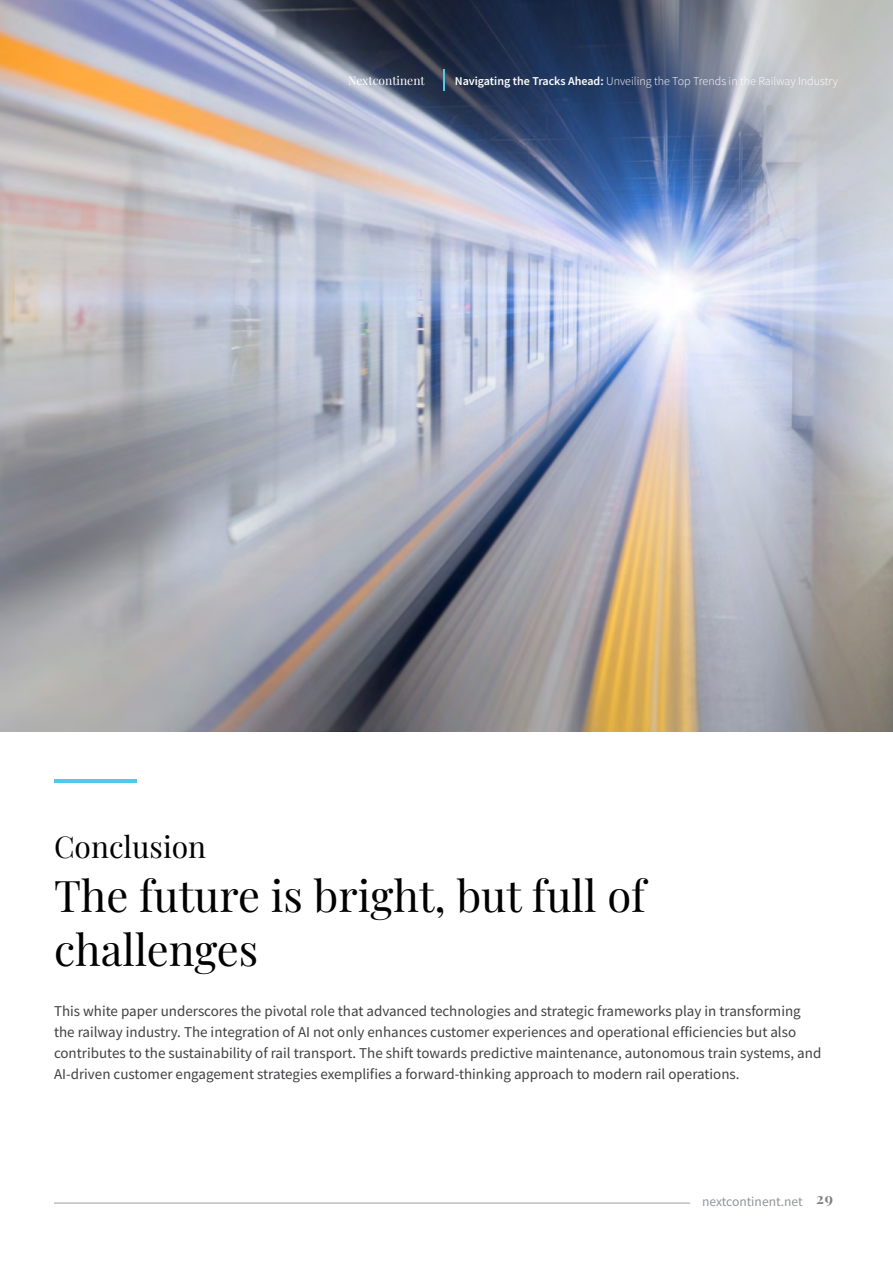
<style>
.page{position:relative;width:893px;height:1263px;background:#fff}
.page>*{position:absolute;margin:0;border:0;box-sizing:border-box;transform-origin:0 0}
.t1{font:43.5px/54px "Playfair Display";color:#000}
.t2{font:30px "Playfair Display";color:#000}
.t3{font:15px/21px "Mada";color:#414042}
.t4{font:13.5px "Mada";color:#939598}
.t5{font:300 12px "Mada";color:#fff}
.t6{font:12px "Playfair Display";color:#fff}
.s1{font-weight:600}
.s2{font-family:"Playfair Display";font-weight:700;font-size:15px;color:#000}
</style>
<div class="page">
<img style="left:0;top:0;width:893px;height:731px">
<hr style="left:54px;top:780px;width:83px;height:3px;background:#54c8e8">
<hr style="left:54px;top:1203px;width:636px;height:1px;background:#383838">
<svg style="left:443px;top:69px;width:1px;height:21px"></svg>
<p class="t6" style="left:348px;top:71px;width:78px">Nextcontinent</p>
<p class="t5" style="left:455px;top:74px;width:385px"><span class="s1">Navigating the Tracks Ahead:</span> Unveiling the Top Trends in the Railway Industry</p>
<h2 class="t2" style="left:54px;top:823px;width:154px">Conclusion</h2>
<h1 class="t1" style="left:54px;top:865px;width:593px">The future is bright, but full of challenges</h1>
<p class="t3" style="left:54px;top:1001px;width:769px">This white paper underscores the pivotal role that advanced technologies and strategic frameworks play in transforming the railway industry. The integration of AI not only enhances customer experiences and operational efficiencies but also contributes to the sustainability of rail transport. The shift towards predictive maintenance, autonomous train systems, and AI-driven customer engagement strategies exemplifies a forward-thinking approach to modern rail operations.</p>
<p class="t4" style="left:702px;top:1194px;width:132px">nextcontinent.net <span class="s2">29</span></p>
</div>
